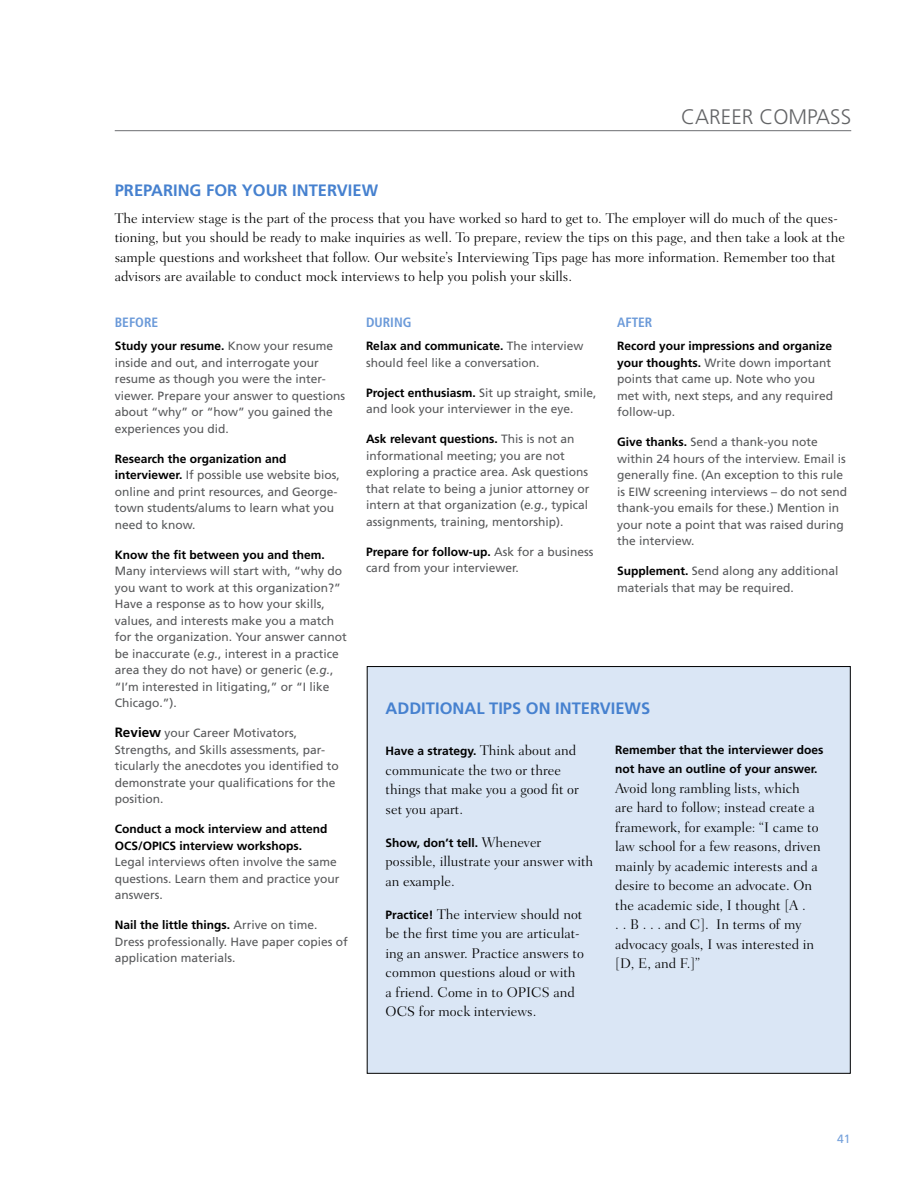
<style>
.page{position:relative;width:918px;height:1188px;background:#fff}
.page>*{position:absolute;margin:0;border:0;box-sizing:border-box;transform-origin:0 0}
.t1{font:300 21px "Frutiger";color:#636466}
.t2{font:700 16.5px "Frutiger";color:#4681cf}
.t3{font:300 14.25px/19.5px "Fairfield LH";color:#000}
.t4{font:700 condensed 13.5px "Frutiger";color:#6b9ad9}
.t5{font:12px/16.5px "Frutiger";color:#58595b}
.t6{font:700 12px/16.5px "Frutiger";color:#000}
.t7{font:12px "Frutiger";color:#75a1db}
.s1{font-weight:700;color:#000}
.s2{font-style:italic}
.s3{font-weight:700;font-size:13.5px;color:#000}
.s4{font-family:"Fairfield LH";font-weight:300;font-size:14.25px}
.s5{font-family:"Frutiger";font-weight:700;font-size:12px}
</style>
<div class="page">
<div style="left:367px;top:667px;width:483px;height:406px;background:#dae6f5"></div>
<hr style="left:115px;top:130px;width:736px;height:1px;background:#6d6e71">
<h1 class="t1" style="left:681px;top:108px;width:171px">CAREER COMPASS</h1>
<h1 class="t2" style="left:115px;top:184px;width:265px">PREPARING FOR YOUR INTERVIEW</h1>
<p class="t3" style="left:115px;top:209px;width:732px">The interview stage is the part of the process that you have worked so hard to get to. The employer will do much of the ques&shy;tioning, but you should be ready to make inquiries as well. To prepare, review the tips on this page, and then take a look at the sample questions and worksheet that follow. Our website’s Interviewing Tips page has more information. Remember too that</p>
<p class="t3" style="left:115px;top:268px;width:459px">advisors are available to conduct mock interviews to help you polish your skills.</p>
<h1 class="t4" style="left:115px;top:317px;width:45px">BEFORE</h1>
<p class="t5" style="left:115px;top:339px;width:232px"><span class="s1">Study your resume.</span> Know your resume inside and out, and interrogate your resume as though you were the inter&shy;viewer. Prepare your answer to questions about “why” or “how” you gained the experiences you did.</p>
<p class="t5" style="left:115px;top:451px;width:226px"><span class="s1">Research the organization and interviewer.</span> If possible use website bios, online and print resources, and George&shy;town students/alums to learn what you need to know.</p>
<h1 class="t6" style="left:115px;top:547px;width:212px">Know the fit between you and them.</h1>
<p class="t5" style="left:115px;top:564px;width:234px">Many interviews will start with, “why do you want to work at this organization?” Have a response as to how your skills, values, and interests make you a match for the organization. Your answer cannot be inaccurate (<span class="s2">e.g.</span>, interest in a practice area they do not have) or generic (<span class="s2">e.g.</span>, “I’m interested in litigating,” or “I like Chicago.”).</p>
<p class="t5" style="left:115px;top:726px;width:226px"><span class="s3">Review</span> your Career Motivators, Strengths, and Skills assessments, par&shy;ticularly the anecdotes you identified to demonstrate your qualifications for the position.</p>
<p class="t6" style="left:115px;top:822px;width:214px">Conduct a mock interview and attend<br>OCS/OPICS interview workshops.</p>
<p class="t5" style="left:115px;top:855px;width:226px">Legal interviews often involve the same questions. Learn them and practice your answers.</p>
<p class="t5" style="left:115px;top:918px;width:235px"><span class="s1">Nail the little things.</span> Arrive on time.<br>Dress professionally. Have paper copies of application materials.</p>
<h1 class="t4" style="left:366px;top:317px;width:47px">DURING</h1>
<p class="t5" style="left:366px;top:339px;width:219px"><span class="s1">Relax and communicate.</span> The interview should feel like a conversation.</p>
<p class="t5" style="left:366px;top:385px;width:232px"><span class="s1">Project enthusiasm.</span> Sit up straight, smile, and look your interviewer in the eye.</p>
<p class="t5" style="left:366px;top:432px;width:225px"><span class="s1">Ask relevant questions.</span> This is not an informational meeting; you are not exploring a practice area. Ask questions that relate to being a junior attorney or intern at that organization (<span class="s2">e.g.</span>, typical assignments, training, mentorship).</p>
<p class="t5" style="left:366px;top:544px;width:229px"><span class="s1">Prepare for follow-up.</span> Ask for a business card from your interviewer.</p>
<h1 class="t4" style="left:617px;top:317px;width:37px">AFTER</h1>
<p class="t5" style="left:617px;top:339px;width:218px"><span class="s1">Record your impressions and organize your thoughts.</span> Write down important points that came up. Note who you met with, next steps, and any required follow-up.</p>
<p class="t5" style="left:617px;top:435px;width:232px"><span class="s1">Give thanks.</span> Send a thank-you note within 24 hours of the interview. Email is generally fine. (An exception to this rule is EIW screening interviews – do not send thank-you emails for these.) Mention in your note a point that was raised during the interview.</p>
<p class="t5" style="left:617px;top:564px;width:223px"><span class="s1">Supplement.</span> Send along any additional materials that may be required.</p>
<h1 class="t2" style="left:386px;top:702px;width:266px">ADDITIONAL TIPS ON INTERVIEWS</h1>
<p class="t6" style="left:386px;top:744px;width:192px">Have a strategy. <span class="s4">Think about and</span></p>
<p class="t3" style="left:386px;top:762px;width:195px">communicate the two or three things that make you a good fit or set you apart.</p>
<p class="t6" style="left:386px;top:835px;width:157px">Show, don’t tell. <span class="s4">Whenever</span></p>
<p class="t3" style="left:386px;top:853px;width:209px">possible, illustrate your answer with an example.</p>
<p class="t3" style="left:386px;top:906px;width:200px"><span class="s5">Practice!</span> The interview should not be the first time you are articulat&shy;ing an answer. Practice answers to common questions aloud or with a friend. Come in to OPICS and<br>OCS for mock interviews.</p>
<p class="t6" style="left:615px;top:741px;width:210px;line-height:19.5px">Remember that the interviewer does not have an outline of your answer.</p>
<p class="t3" style="left:615px;top:779px;width:207px">Avoid long rambling lists, which are hard to follow; instead create a framework, for example: “I came to law school for a few reasons, driven mainly by academic interests and a desire to become an advocate. On the academic side, I thought [A .<br>. . B . . . and C]. In terms of my advocacy goals, I was interested in [D, E, and F.]”</p>
<p class="t7" style="left:837px;top:1134px;width:15px">41</p>
</div>
